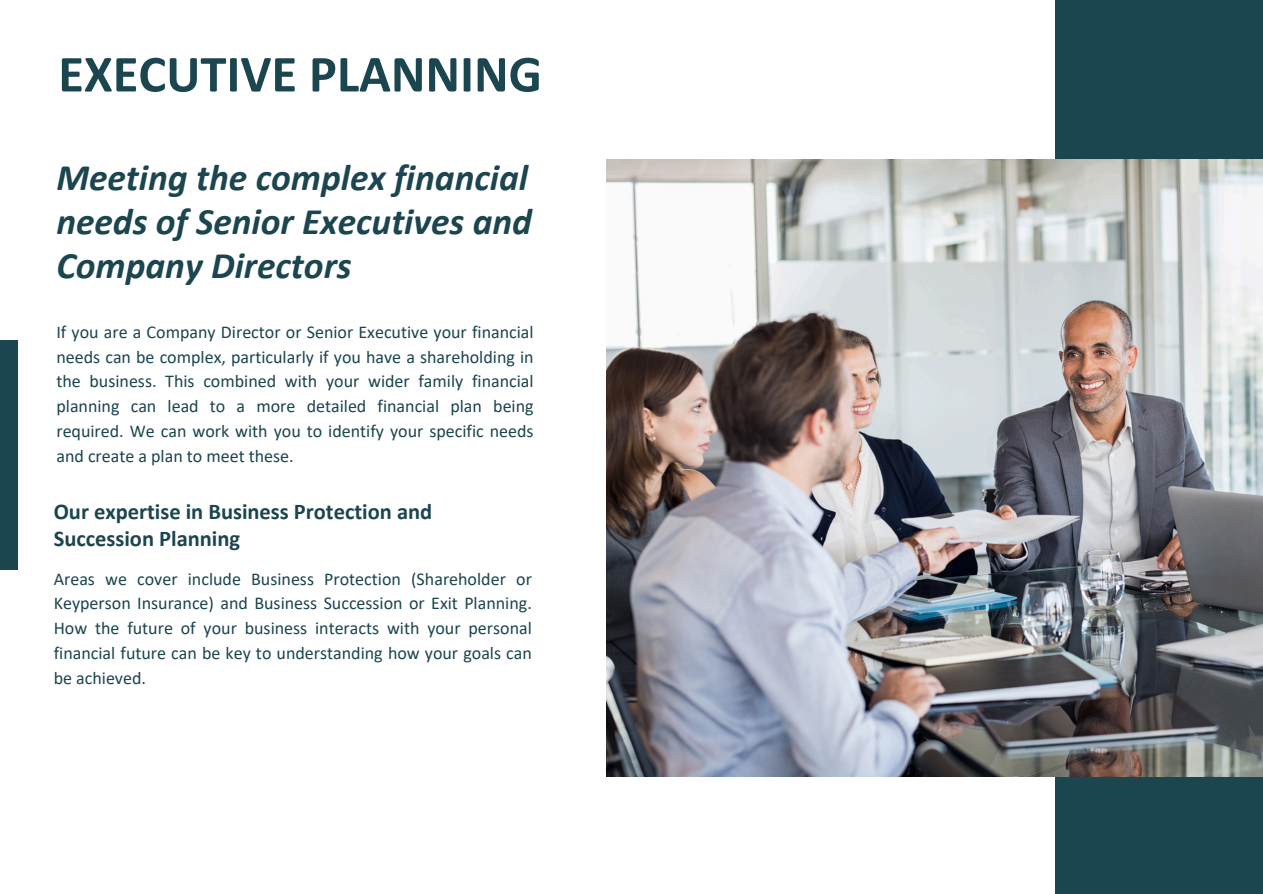
<style>
.page{position:relative;width:1263px;height:894px;background:#fff}
.page>*{position:absolute;margin:0;border:0;box-sizing:border-box;transform-origin:0 0}
.t1{font:700 52.5px "Calibri";color:#1b454f}
.t2{font:italic 700 37.5px/43.8px "Calibri";color:#1b454f;text-align:justify}
.t3{font:700 22.5px/27px "Calibri";color:#1b454f}
.t4{font:18px/24.8px "Calibri";color:#1b454f;text-align:justify}
</style>
<div class="page">
<div style="left:0;top:340px;width:18px;height:229px;background:#1b454f"></div>
<div style="left:1056px;top:0;width:207px;height:893px;background:#1b454f"></div>
<img style="left:607px;top:159px;width:656px;height:617px">
<p class="t1" style="left:58px;top:52px;width:485px">EXECUTIVE PLANNING</p>
<h2 class="t2" style="left:56px;top:158px;width:477px">Meeting the complex financial needs of Senior Executives and Company Directors</h2>
<p class="t4" style="left:56px;top:321px;width:479px">If you are a Company Director or Senior Executive your financial needs can be complex, particularly if you have a shareholding in the business. This combined with your wider family financial planning can lead to a more detailed financial plan being required. We can work with you to identify your specific needs and create a plan to meet these.</p>
<h3 class="t3" style="left:54px;top:499px;width:380px">Our expertise in Business Protection and<br>Succession Planning</h3>
<p class="t4" style="left:54px;top:567px;width:480px">Areas we cover include Business Protection (Shareholder or Keyperson Insurance) and Business Succession or Exit Planning.<br>How the future of your business interacts with your personal financial future can be key to understanding how your goals can be achieved.</p>
</div>
